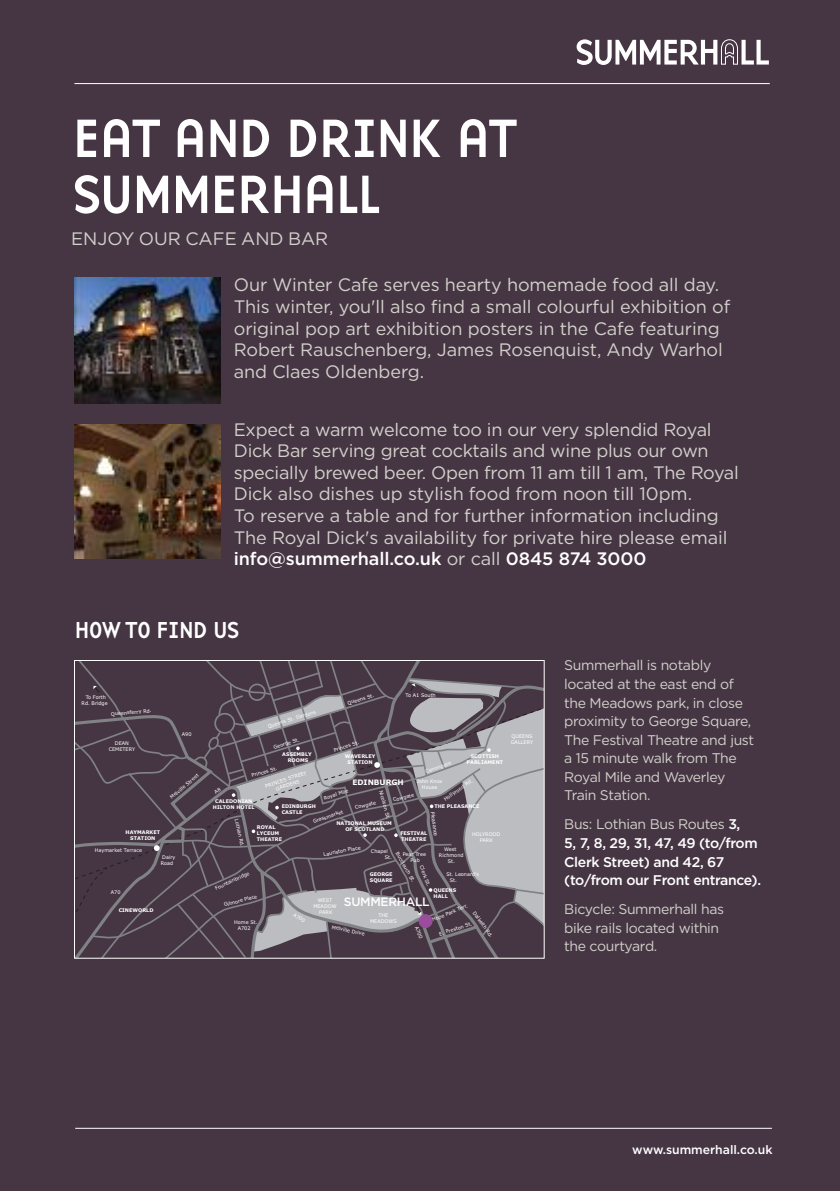
<style>
.page{position:relative;width:840px;height:1191px;background:#fff}
.page>*{position:absolute;margin:0;border:0;box-sizing:border-box;transform-origin:0 0}
.t1{font:56px/56px "Base Nine";letter-spacing:-.08em;color:#fff}
.t2{font:24px "Base Nine";letter-spacing:-.085em;color:#fff}
.t3{font:18px/21.6px "Gotham";letter-spacing:-.005em;color:#d3d1cb}
.t4{font:14px/18.6px "Gotham";letter-spacing:-.025em;color:#d3d1cb}
.t5{font:500 14px/18.6px "Gotham";letter-spacing:-.025em;color:#fff}
.t6{font:500 12.2px "Gotham";letter-spacing:-.01em;color:#fff}
.t7{font:700 7.4px "Verdana";color:#fff}
.t8{font:5px/6px "Verdana";color:#fff;text-align:center}
.t9{font:700 5px/6px "Verdana";color:#fff;text-align:center}
.s1{font-weight:500;color:#fff}
.s2{font-weight:400;color:#d3d1cb}
</style>
<div class="page">
<div style="left:0;top:0;width:839px;height:1191px;background:#463644"></div>
<img style="left:74px;top:424px;width:146px;height:134px">
<img style="left:74px;top:277px;width:146px;height:126px">
<svg style="left:576px;top:39px;width:192px;height:26px"></svg>
<hr style="left:74px;top:83px;width:695px;height:1px;background:#fff">
<hr style="left:75px;top:1128px;width:696px;height:1px;background:#fff">
<svg style="left:75px;top:661px;width:468px;height:297px"></svg>
<h1 class="t1" style="left:71px;top:110px;width:448px">EAT AND DRINK AT<br>SUMMERHALL</h1>
<p class="t3" style="left:71px;top:228px;width:258px">ENJOY OUR CAFE AND BAR</p>
<p class="t3" style="left:234px;top:274px;width:497px">Our Winter Cafe serves hearty homemade food all day.<br>This winter, you'll also find a small colourful exhibition of original pop art exhibition posters in the Cafe featuring Robert Rauschenberg, James Rosenquist, Andy Warhol and Claes Oldenberg.</p>
<p class="t3" style="left:234px;top:418px;width:506px">Expect a warm welcome too in our very splendid Royal Dick Bar serving great cocktails and wine plus our own specially brewed beer. Open from 11 am till 1 am, The Royal Dick also dishes up stylish food from noon till 10pm.<br>To reserve a table and for further information including The Royal Dick's availability for private hire please email <span class="s1">info@summerhall.co.uk</span> or call <span class="s1">0845 874 3000</span></p>
<h2 class="t2" style="left:74px;top:616px;width:167px">HOW TO FIND US</h2>
<p class="t8" style="left:81px;top:694px;width:28px">To Forth<br>Rd. Bridge</p>
<p class="t8" style="left:405px;top:692px;width:32px">To A1 South</p>
<p class="t8" style="left:346px;top:700px;width:29px;rotate:-17deg">Queens St.</p>
<p class="t8" style="left:111px;top:710px;width:42px;rotate:-5deg">Queensferry Rd.</p>
<p class="t8" style="left:267px;top:723px;width:51px;rotate:-17deg">Queens St. Gardens</p>
<p class="t8" style="left:109px;top:739px;width:28px">DEAN<br>CEMETERY</p>
<p class="t8" style="left:182px;top:731px;width:11px">A90</p>
<p class="t8" style="left:169px;top:795px;width:37px;rotate:-40deg">Melville Street</p>
<p class="t9" style="left:125px;top:829px;width:36px">HAYMARKET<br>STATION</p>
<p class="t8" style="left:95px;top:847px;width:49px;rotate:-1deg">Haymarket Terrace</p>
<p class="t8" style="left:161px;top:854px;width:16px;text-align:left;rotate:-1deg">Dairy<br>Road</p>
<p class="t9" style="left:119px;top:907px;width:36px">CINEWORLD</p>
<p class="t8" style="left:510px;top:733px;width:24px;text-align:left">QUEENS<br>GALLERY</p>
<p class="t8" style="left:272px;top:744px;width:28px;rotate:-17deg">George St.</p>
<p class="t9" style="left:282px;top:751px;width:31px">ASSEMBLY<br>ROOMS</p>
<p class="t8" style="left:332px;top:747px;width:28px;rotate:-18deg">Princes St.</p>
<p class="t9" style="left:344px;top:753px;width:32px">WAVERLEY<br>STATION</p>
<p class="t9" style="left:466px;top:753px;width:38px">SCOTTISH<br>PARLIAMENT</p>
<p class="t8" style="left:424px;top:768px;width:28px;rotate:-18deg">Canongate</p>
<p class="t8" style="left:250px;top:772px;width:28px;rotate:-17deg">Princes St.</p>
<p class="t8" style="left:264px;top:782px;width:45px;rotate:-17deg">PRINCES STREET<br>GARDENS</p>
<p class="t8" style="left:416px;top:778px;width:27px">John Knox<br>House</p>
<p class="t8" style="left:442px;top:797px;width:35px;rotate:-35deg">Hollyrood Rd.</p>
<p class="t7" style="left:352px;top:778px;width:53px">EDINBURGH</p>
<p class="t8" style="left:323px;top:795px;width:27px;rotate:-17deg">Royal Mile</p>
<p class="t8" style="left:384px;top:789px;width:31px;rotate:75deg">Nicolson St.</p>
<p class="t8" style="left:392px;top:796px;width:23px;rotate:-12deg">Cowgate</p>
<p class="t9" style="left:213px;top:798px;width:43px">CALEDONIAN<br>HILTON HOTEL</p>
<p class="t8" style="left:240px;top:818px;width:30px;rotate:78deg">Lothian Rd.</p>
<p class="t8" style="left:354px;top:804px;width:23px;rotate:-14deg">Cowgate</p>
<p class="t9" style="left:434px;top:803px;width:47px">THE PLEASANCE</p>
<p class="t9" style="left:281px;top:803px;width:36px;text-align:left">EDINBURGH<br>CASTLE</p>
<p class="t8" style="left:312px;top:818px;width:33px;rotate:-19deg">Grassmarket</p>
<p class="t8" style="left:435px;top:811px;width:26px;rotate:82deg">Pleasance</p>
<p class="t9" style="left:336px;top:820px;width:57px">NATIONAL MUSEUM<br>OF SCOTLAND</p>
<p class="t9" style="left:257px;top:824px;width:27px;text-align:left">ROYAL<br>LYCEUM<br>THEATRE</p>
<p class="t9" style="left:400px;top:829px;width:28px;text-align:left">FESTIVAL<br>THEATRE</p>
<p class="t8" style="left:472px;top:830px;width:30px">HOLYROOD<br>PARK</p>
<p class="t8" style="left:323px;top:851px;width:39px;rotate:-11deg">Lauriston Place</p>
<p class="t8" style="left:402px;top:851px;width:25px">Pear Tree<br>Pub</p>
<p class="t8" style="left:438px;top:845px;width:26px">West<br>Richmond<br>St.</p>
<p class="t8" style="left:384px;top:847px;width:9px;text-align:left;text-indent:-14px">Chapel<br>St.</p>
<p class="t8" style="left:399px;top:850px;width:35px;rotate:60deg">Buccleuch St.</p>
<p class="t8" style="left:424px;top:864px;width:23px;rotate:70deg">Clerk St.</p>
<p class="t8" style="left:214px;top:885px;width:39px;rotate:-25deg">Fountainbridge</p>
<p class="t8" style="left:223px;top:901px;width:36px;rotate:-15deg">Gilmore Place</p>
<p class="t8" style="left:238px;top:918px;width:21px;text-align:left;text-indent:-4px">Home St.<br>A702</p>
<p class="t9" style="left:369px;top:871px;width:24px;text-align:left">GEORGE<br>SQUARE</p>
<p class="t8" style="left:449px;top:871px;width:31px;text-align:left;text-indent:-3px">St. Leonard’s<br>St.</p>
<p class="t8" style="left:476px;top:910px;width:32px;rotate:54deg">Dalkeith Rd.</p>
<p class="t9" style="left:433px;top:886px;width:24px;text-align:left">QUEENS<br>HALL</p>
<p class="t6" style="left:344px;top:894px;width:87px">SUMMERHALL</p>
<p class="t8" style="left:313px;top:896px;width:25px">WEST<br>MEADOW<br>PARK</p>
<p class="t8" style="left:431px;top:916px;width:39px;rotate:-22deg">Hope Park Terr.</p>
<p class="t8" style="left:438px;top:931px;width:36px;rotate:-18deg">E. Preston St.</p>
<p class="t8" style="left:295px;top:911px;width:14px;rotate:30deg">A700</p>
<p class="t8" style="left:370px;top:912px;width:28px">THE<br>MEADOWS</p>
<p class="t8" style="left:332px;top:923px;width:35px;rotate:12deg">Melville Drive</p>
<p class="t8" style="left:419px;top:925px;width:14px;rotate:69deg">A700</p>
<p class="t4" style="left:564px;top:656px;width:191px">Summerhall is notably located at the east end of the Meadows park, in close proximity to George Square,<br>The Festival Theatre and just a 15 minute walk from The<br>Royal Mile and Waverley<br>Train Station.</p>
<p class="t5" style="left:564px;top:815px;width:198px"><span class="s2">Bus: Lothian Bus Routes</span> 3,<br>5, 7, 8, 29, 31, 47, 49 (to/from<br>Clerk Street) and 42, 67 (to/from our Front entrance).</p>
<p class="t4" style="left:564px;top:900px;width:161px">Bicycle: Summerhall has bike rails located within the courtyard.</p>
<p class="t6" style="left:632px;top:1143px;width:142px">www.summerhall.co.uk</p>
</div>
